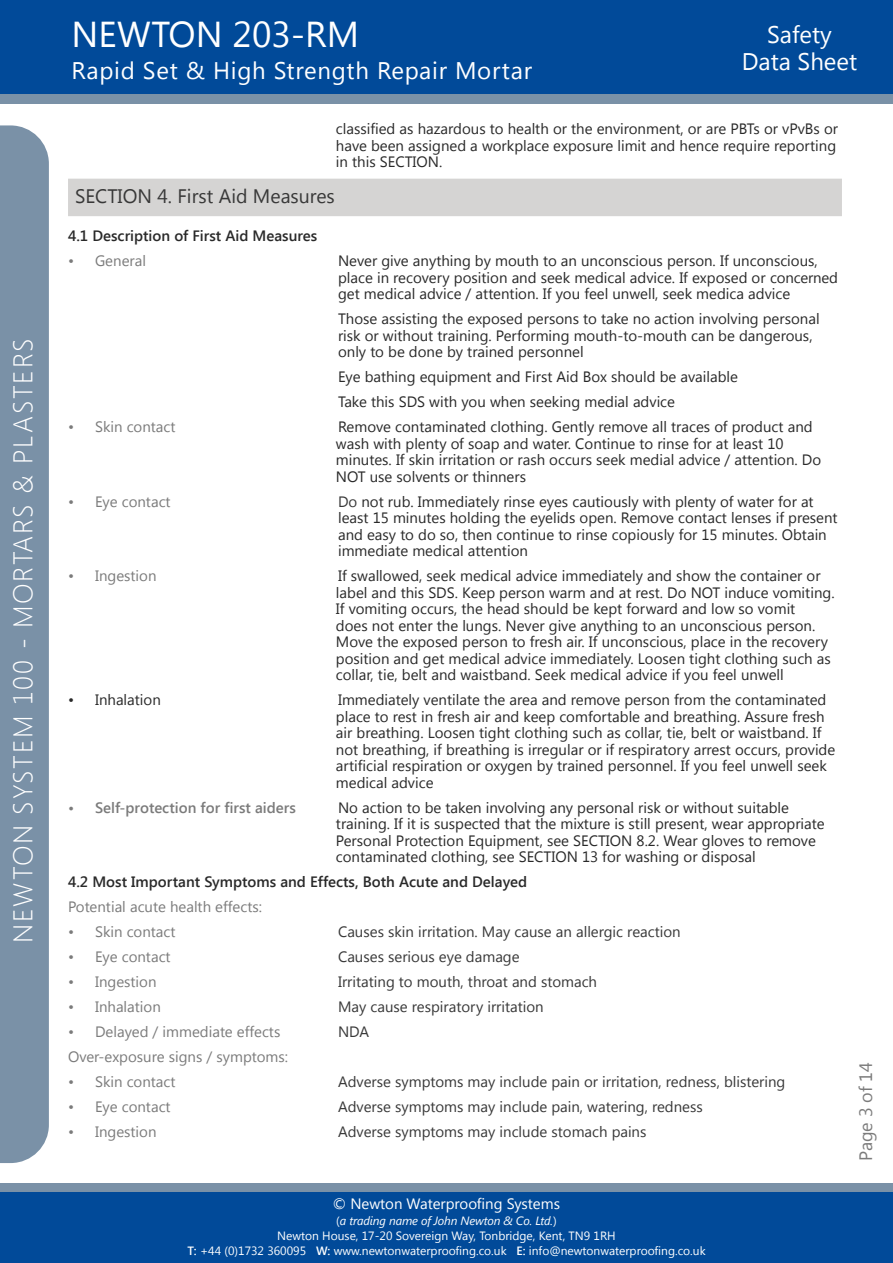
<style>
.page{position:relative;width:893px;height:1263px;background:#fff}
.page>*{position:absolute;margin:0;border:0;box-sizing:border-box;transform-origin:0 0}
.t1{font:36px "Segoe UI";color:#fff}
.t2{font:300 27px "Segoe UI";letter-spacing:.06em;color:#fff}
.t3{font:24px "Segoe UI";letter-spacing:.03em;color:#fff}
.t4{font:24px/27px "Segoe UI";color:#fff;text-align:center}
.t5{font:19.5px "Segoe UI";color:#383838}
.t6{font:18px "Segoe UI";color:#7b7b7b}
.t7{font:15px/16.5px "Segoe UI";color:#292929}
.t8{font:15px "Segoe UI";color:#383838}
.t9{font:15px "Segoe UI";color:#7b7b7b}
.t10{font:600 15px "Segoe UI";color:#292929}
.t11{font:600 15px "Segoe UI";color:#7b7b7b}
.t12{font:15px "Segoe UI";color:#fff}
.t13{font:12px/15.6px "Segoe UI";color:#fff;text-align:center}
.s1{color:#383838}
.s2{font-style:italic}
.s3{font-weight:600}
</style>
<div class="page">
<div style="left:0;top:1191px;width:893px;height:72px;background:#014a99"></div>
<div style="left:0;top:1183px;width:893px;height:8px;background:#7a91a7"></div>
<div style="left:0;top:0;width:893px;height:94px;background:#014a99"></div>
<div style="left:0;top:94px;width:893px;height:9px;background:#7a91a7"></div>
<div style="left:0;top:125px;width:49px;height:1038px;background:#7a91a7"></div>
<div style="left:68px;top:179px;width:774px;height:37px;background:#d5d4d3"></div>
<h2 class="t2" style="left:4px;top:942px;width:606px;rotate:-90deg">NEWTON SYSTEM 100 - MORTARS &amp; PLASTERS</h2>
<h1 class="t1" style="left:71px;top:9px;width:289px">NEWTON 203-RM</h1>
<h3 class="t3" style="left:71px;top:54px;width:462px">Rapid Set &amp; High Strength Repair Mortar</h3>
<h3 class="t4" style="left:742px;top:20px;width:117px">Safety<br>Data Sheet</h3>
<p class="t7" style="left:336px;top:120px;width:504px">classified as hazardous to health or the environment, or are PBTs or vPvBs or have been assigned a workplace exposure limit and hence require reporting in this SECTION.</p>
<h3 class="t5" style="left:75px;top:183px;width:261px">SECTION 4. First Aid Measures</h3>
<p class="t10" style="left:68px;top:225px;width:251px">4.1 Description of First Aid Measures</p>
<p class="t9" style="left:68px;top:250px;width:79px">• General</p>
<p class="t7" style="left:338px;top:252px;width:501px">Never give anything by mouth to an unconscious person. If unconscious, place in recovery position and seek medical advice. If exposed or concerned get medical advice / attention. If you feel unwell, seek medica advice</p>
<p class="t7" style="left:338px;top:310px;width:483px">Those assisting the exposed persons to take no action involving personal risk or without training. Performing mouth-to-mouth can be dangerous, only to be done by trained personnel</p>
<p class="t7" style="left:338px;top:364px;width:401px;line-height:25px">Eye bathing equipment and First Aid Box should be available<br>Take this SDS with you when seeking medial advice</p>
<p class="t9" style="left:68px;top:416px;width:109px">• Skin contact</p>
<p class="t7" style="left:336px;top:418px;width:487px">Remove contaminated clothing. Gently remove all traces of product and wash with plenty of soap and water. Continue to rinse for at least 10 minutes. If skin irritation or rash occurs seek medial advice / attention. Do NOT use solvents or thinners</p>
<p class="t9" style="left:68px;top:491px;width:104px">• Eye contact</p>
<p class="t7" style="left:338px;top:492px;width:501px"><span class="s1">Do</span> not rub. Immediately rinse eyes cautiously with plenty of water for at least 15 minutes holding the eyelids open. Remove contact lenses if present and easy to do so, then continue to rinse copiously for 15 minutes. Obtain immediate medical attention</p>
<p class="t9" style="left:68px;top:565px;width:90px">• Ingestion</p>
<p class="t7" style="left:336px;top:567px;width:500px">If swallowed, seek medical advice immediately and show the container or label and this SDS. Keep person warm and at rest. Do NOT induce vomiting.<br>If vomiting occurs, the head should be kept forward and low so vomit<br>does not enter the lungs. Never give anything to an unconscious person.<br>Move the exposed person to fresh air. If unconscious, place in the recovery position and get medical advice immediately. Loosen tight clothing such as collar, tie, belt and waistband. Seek medical advice if you feel unwell</p>
<p class="t7" style="left:68px;top:691px;width:94px">• Inhalation</p>
<p class="t7" style="left:336px;top:691px;width:501px">Immediately ventilate the area and remove person from the contaminated place to rest in fresh air and keep comfortable and breathing. Assure fresh air breathing. Loosen tight clothing such as collar, tie, belt or waistband. If not breathing, if breathing is irregular or if respiratory arrest occurs, provide artificial respiration or oxygen by trained personnel. If you feel unwell seek medical advice</p>
<p class="t11" style="left:68px;top:797px;width:229px">• Self-protection for first aiders</p>
<p class="t7" style="left:336px;top:798px;width:490px">No action to be taken involving any personal risk or without suitable training. If it is suspected that the mixture is still present, wear appropriate Personal Protection Equipment, see SECTION 8.2. Wear gloves to remove contaminated clothing, see SECTION 13 for washing or disposal</p>
<p class="t10" style="left:68px;top:871px;width:461px">4.2 Most Important Symptoms and Effects, Both Acute and Delayed</p>
<p class="t9" style="left:68px;top:896px;width:195px">Potential acute health effects:</p>
<p class="t9" style="left:68px;top:921px;width:109px">• Skin contact</p>
<p class="t8" style="left:338px;top:921px;width:344px">Causes skin irritation. May cause an allergic reaction</p>
<p class="t9" style="left:68px;top:946px;width:104px">• Eye contact</p>
<p class="t8" style="left:338px;top:946px;width:183px">Causes serious eye damage</p>
<p class="t9" style="left:68px;top:971px;width:90px">• Ingestion</p>
<p class="t8" style="left:338px;top:971px;width:261px">Irritating to mouth, throat and stomach</p>
<p class="t9" style="left:68px;top:996px;width:94px">• Inhalation</p>
<p class="t8" style="left:338px;top:996px;width:207px">May cause respiratory irritation</p>
<p class="t9" style="left:68px;top:1021px;width:214px">• Delayed / immediate effects</p>
<p class="t8" style="left:338px;top:1021px;width:33px">NDA</p>
<p class="t9" style="left:68px;top:1046px;width:222px">Over-exposure signs / symptoms:</p>
<p class="t9" style="left:68px;top:1071px;width:109px">• Skin contact</p>
<p class="t8" style="left:338px;top:1071px;width:449px">Adverse symptoms may include pain or irritation, redness, blistering</p>
<p class="t9" style="left:68px;top:1097px;width:104px">• Eye contact</p>
<p class="t8" style="left:338px;top:1097px;width:366px">Adverse symptoms may include pain, watering, redness</p>
<p class="t9" style="left:68px;top:1122px;width:90px">• Ingestion</p>
<p class="t8" style="left:338px;top:1122px;width:310px">Adverse symptoms may include stomach pains</p>
<p class="t12" style="left:333px;top:1193px;width:229px">© Newton Waterproofing Systems</p>
<p class="t13" style="left:277px;top:1212px;width:340px">(<span class="s2">a trading name of John Newton &amp; Co. Ltd.</span>)<br>Newton House, 17-20 Sovereign Way, Tonbridge, Kent, TN9 1RH</p>
<p class="t13" style="left:187px;top:1242px;width:520px"><span class="s3">T:</span> +44 (0)1732 360095 <span class="s3">W:</span> www.newtonwaterproofing.co.uk <span class="s3">E:</span> info@newtonwaterproofing.co.uk</p>
<p class="t6" style="left:853px;top:1161px;width:100px;rotate:-90deg">Page 3 of 14</p>
</div>
